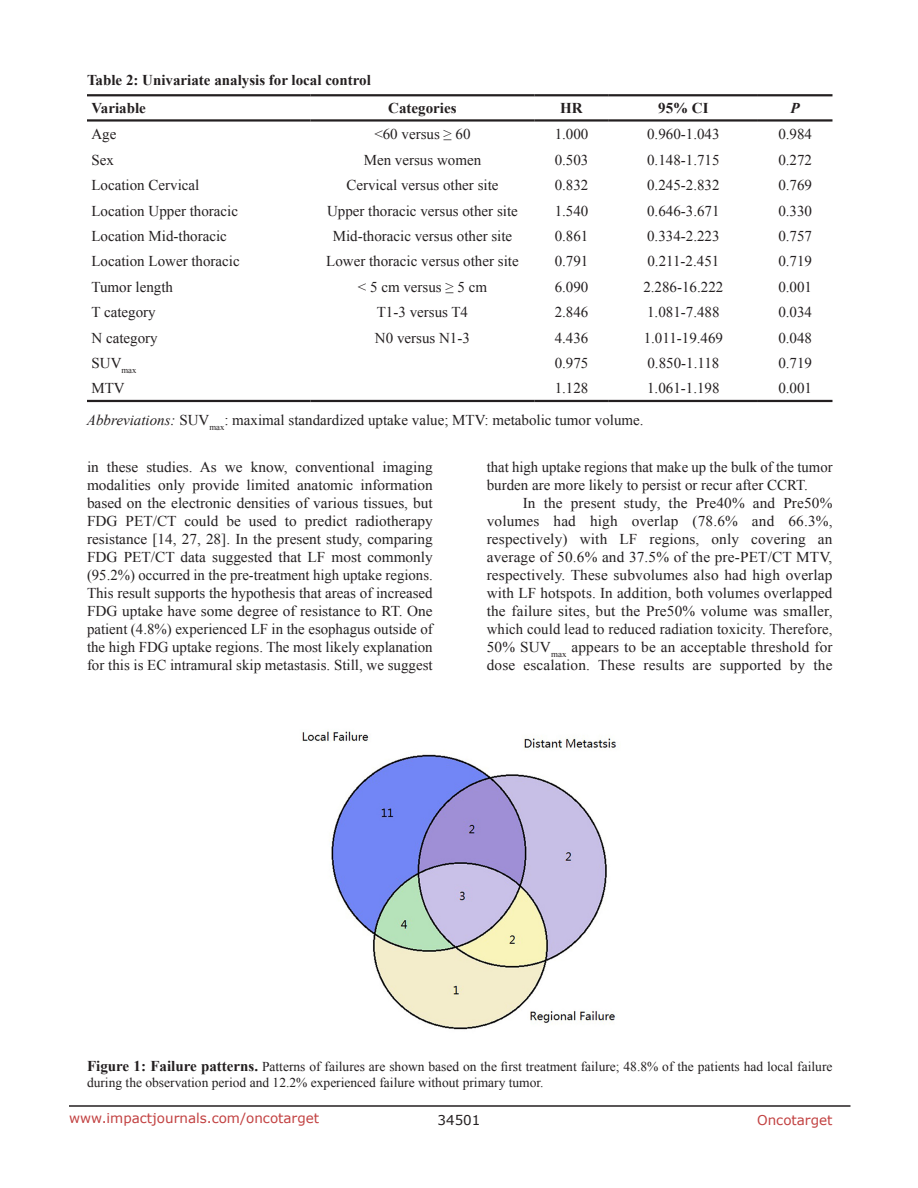
<style>
.page{position:relative;width:918px;height:1188px;background:#fff}
.page>*{position:absolute;margin:0;border:0;box-sizing:border-box;transform-origin:0 0}
.BodyText{font:15px/18px "Times New Roman";color:#231f20;text-align:justify}
.TableText1_Center{font:15px "Times New Roman";color:#231f20}
.TableText1{font:15px "Times New Roman";color:#231f20}
.Table_head{font:700 15px "Times New Roman";color:#231f20}
.Table_head_centre{font:700 15px "Times New Roman";color:#231f20}
.Table_head_centre-2{font:italic 700 15px "Times New Roman";color:#231f20}
.figuretext{font:13.5px/16.2px "Times New Roman";color:#231f20}
.t1{font:13.5px "Verdana";color:#c24141}
.t2{font:13.5px "Verdana";color:#231f20}
.s1{font-style:italic}
.s2{font-weight:700;font-size:15px}
</style>
<div class="page">
<hr style="left:69px;top:1105px;width:781px;height:2px;background:#231f20">
<img style="left:302px;top:731px;width:316px;height:299px">
<svg style="left:87px;top:96px;width:745px;height:1px"></svg>
<hr style="left:87px;top:94px;width:224px;height:2px;background:#231f20">
<hr style="left:311px;top:94px;width:223px;height:2px;background:#231f20">
<hr style="left:534px;top:94px;width:75px;height:2px;background:#231f20">
<hr style="left:609px;top:94px;width:149px;height:2px;background:#231f20">
<hr style="left:758px;top:94px;width:74px;height:2px;background:#231f20">
<hr style="left:87px;top:119px;width:224px;height:3px;background:#231f20">
<hr style="left:311px;top:119px;width:223px;height:3px;background:#231f20">
<hr style="left:534px;top:119px;width:75px;height:3px;background:#231f20">
<hr style="left:609px;top:119px;width:149px;height:3px;background:#231f20">
<hr style="left:758px;top:119px;width:74px;height:3px;background:#231f20">
<hr style="left:87px;top:400px;width:224px;height:2px;background:#231f20">
<hr style="left:311px;top:400px;width:223px;height:2px;background:#231f20">
<hr style="left:534px;top:400px;width:75px;height:2px;background:#231f20">
<hr style="left:609px;top:400px;width:149px;height:2px;background:#231f20">
<hr style="left:758px;top:400px;width:74px;height:2px;background:#231f20">
<p class="Table_head" style="left:87px;top:70px;width:285px">Table 2: Univariate analysis for local control</p>
<p class="Table_head_centre" style="left:92px;top:98px;width:56px">Variable</p>
<p class="Table_head_centre" style="left:388px;top:98px;width:70px">Categories</p>
<p class="Table_head_centre" style="left:560px;top:98px;width:24px">HR</p>
<p class="Table_head_centre" style="left:658px;top:98px;width:52px">95% CI</p>
<p class="Table_head_centre-2" style="left:791px;top:97px;width:11px">P</p>
<p class="TableText1" style="left:92px;top:124px;width:26px">Age</p>
<p class="TableText1_Center" style="left:374px;top:124px;width:98px">&lt;60 versus ≥ 60</p>
<p class="TableText1_Center" style="left:555px;top:124px;width:35px">1.000</p>
<p class="TableText1_Center" style="left:647px;top:124px;width:74px">0.960-1.043</p>
<p class="TableText1_Center" style="left:778px;top:124px;width:35px">0.984</p>
<p class="TableText1" style="left:92px;top:150px;width:24px">Sex</p>
<p class="TableText1_Center" style="left:364px;top:150px;width:119px">Men versus women</p>
<p class="TableText1_Center" style="left:555px;top:150px;width:35px">0.503</p>
<p class="TableText1_Center" style="left:647px;top:150px;width:74px">0.148-1.715</p>
<p class="TableText1_Center" style="left:778px;top:150px;width:35px">0.272</p>
<p class="TableText1" style="left:92px;top:175px;width:109px">Location Cervical</p>
<p class="TableText1_Center" style="left:346px;top:175px;width:154px">Cervical versus other site</p>
<p class="TableText1_Center" style="left:555px;top:175px;width:35px">0.832</p>
<p class="TableText1_Center" style="left:647px;top:175px;width:74px">0.245-2.832</p>
<p class="TableText1_Center" style="left:778px;top:175px;width:35px">0.769</p>
<p class="TableText1" style="left:92px;top:201px;width:148px">Location Upper thoracic</p>
<p class="TableText1_Center" style="left:327px;top:201px;width:192px">Upper thoracic versus other site</p>
<p class="TableText1_Center" style="left:555px;top:201px;width:35px">1.540</p>
<p class="TableText1_Center" style="left:647px;top:201px;width:74px">0.646-3.671</p>
<p class="TableText1_Center" style="left:778px;top:201px;width:35px">0.330</p>
<p class="TableText1" style="left:92px;top:226px;width:137px">Location Mid-thoracic</p>
<p class="TableText1_Center" style="left:333px;top:226px;width:181px">Mid-thoracic versus other site</p>
<p class="TableText1_Center" style="left:555px;top:226px;width:35px">0.861</p>
<p class="TableText1_Center" style="left:647px;top:226px;width:74px">0.334-2.223</p>
<p class="TableText1_Center" style="left:778px;top:226px;width:35px">0.757</p>
<p class="TableText1" style="left:92px;top:251px;width:150px">Location Lower thoracic</p>
<p class="TableText1_Center" style="left:326px;top:251px;width:194px">Lower thoracic versus other site</p>
<p class="TableText1_Center" style="left:555px;top:251px;width:35px">0.791</p>
<p class="TableText1_Center" style="left:647px;top:251px;width:73px">0.211-2.451</p>
<p class="TableText1_Center" style="left:778px;top:251px;width:35px">0.719</p>
<p class="TableText1" style="left:92px;top:277px;width:83px">Tumor length</p>
<p class="TableText1_Center" style="left:358px;top:277px;width:131px">&lt; 5 cm versus ≥ 5 cm</p>
<p class="TableText1_Center" style="left:555px;top:277px;width:35px">6.090</p>
<p class="TableText1_Center" style="left:643px;top:277px;width:81px">2.286-16.222</p>
<p class="TableText1_Center" style="left:778px;top:277px;width:35px">0.001</p>
<p class="TableText1" style="left:92px;top:302px;width:66px">T category</p>
<p class="TableText1_Center" style="left:377px;top:302px;width:93px">T1-3 versus T4</p>
<p class="TableText1_Center" style="left:555px;top:302px;width:35px">2.846</p>
<p class="TableText1_Center" style="left:647px;top:302px;width:74px">1.081-7.488</p>
<p class="TableText1_Center" style="left:778px;top:302px;width:35px">0.034</p>
<p class="TableText1" style="left:92px;top:328px;width:68px">N category</p>
<p class="TableText1_Center" style="left:375px;top:328px;width:96px">N0 versus N1-3</p>
<p class="TableText1_Center" style="left:555px;top:328px;width:35px">4.436</p>
<p class="TableText1_Center" style="left:644px;top:328px;width:81px">1.011-19.469</p>
<p class="TableText1_Center" style="left:778px;top:328px;width:35px">0.048</p>
<p class="TableText1" style="left:92px;top:353px;width:47px">SUV<sub>max</sub></p>
<p class="TableText1_Center" style="left:555px;top:353px;width:35px">0.975</p>
<p class="TableText1_Center" style="left:647px;top:353px;width:73px">0.850-1.118</p>
<p class="TableText1_Center" style="left:778px;top:353px;width:35px">0.719</p>
<p class="TableText1" style="left:91px;top:378px;width:35px">MTV</p>
<p class="TableText1" style="left:555px;top:378px;width:35px">1.128</p>
<p class="TableText1" style="left:647px;top:378px;width:74px">1.061-1.198</p>
<p class="TableText1" style="left:778px;top:378px;width:35px">0.001</p>
<p class="TableText1" style="left:87px;top:409px;width:558px"><span class="s1">Abbreviations:</span> SUV<sub>max</sub>: maximal standardized uptake value; MTV: metabolic tumor volume.</p>
<p class="BodyText" style="left:87px;top:458px;width:347px">in these studies. As we know, conventional imaging modalities only provide limited anatomic information based on the electronic densities of various tissues, but FDG PET/CT could be used to predict radiotherapy resistance [14, 27, 28]. In the present study, comparing FDG PET/CT data suggested that LF most commonly (95.2%) occurred in the pre-treatment high uptake regions.<br>This result supports the hypothesis that areas of increased FDG uptake have some degree of resistance to RT. One patient (4.8%) experienced LF in the esophagus outside of the high FDG uptake regions. The most likely explanation for this is EC intramural skip metastasis. Still, we suggest</p>
<p class="BodyText" style="left:487px;top:458px;width:347px">that high uptake regions that make up the bulk of the tumor burden are more likely to persist or recur after CCRT.</p>
<p class="BodyText" style="left:487px;top:494px;width:347px;text-indent:36px">In the present study, the Pre40% and Pre50% volumes had high overlap (78.6% and 66.3%, respectively) with LF regions, only covering an average of 50.6% and 37.5% of the pre-PET/CT MTV, respectively. These subvolumes also had high overlap with LF hotspots. In addition, both volumes overlapped the failure sites, but the Pre50% volume was smaller, which could lead to reduced radiation toxicity. Therefore, 50% SUV<sub>max</sub> appears to be an acceptable threshold for dose escalation. These results are supported by the</p>
<p class="figuretext" style="left:87px;top:1058px;width:747px"><span class="s2">Figure 1: Failure patterns.</span> Patterns of failures are shown based on the first treatment failure; 48.8% of the patients had local failure during the observation period and 12.2% experienced failure without primary tumor.</p>
<p class="t1" style="left:69px;top:1109px;width:252px">www.impactjournals.com/oncotarget</p>
<p class="t2" style="left:438px;top:1111px;width:44px">34501</p>
<p class="t1" style="left:757px;top:1111px;width:77px">Oncotarget</p>
</div>
